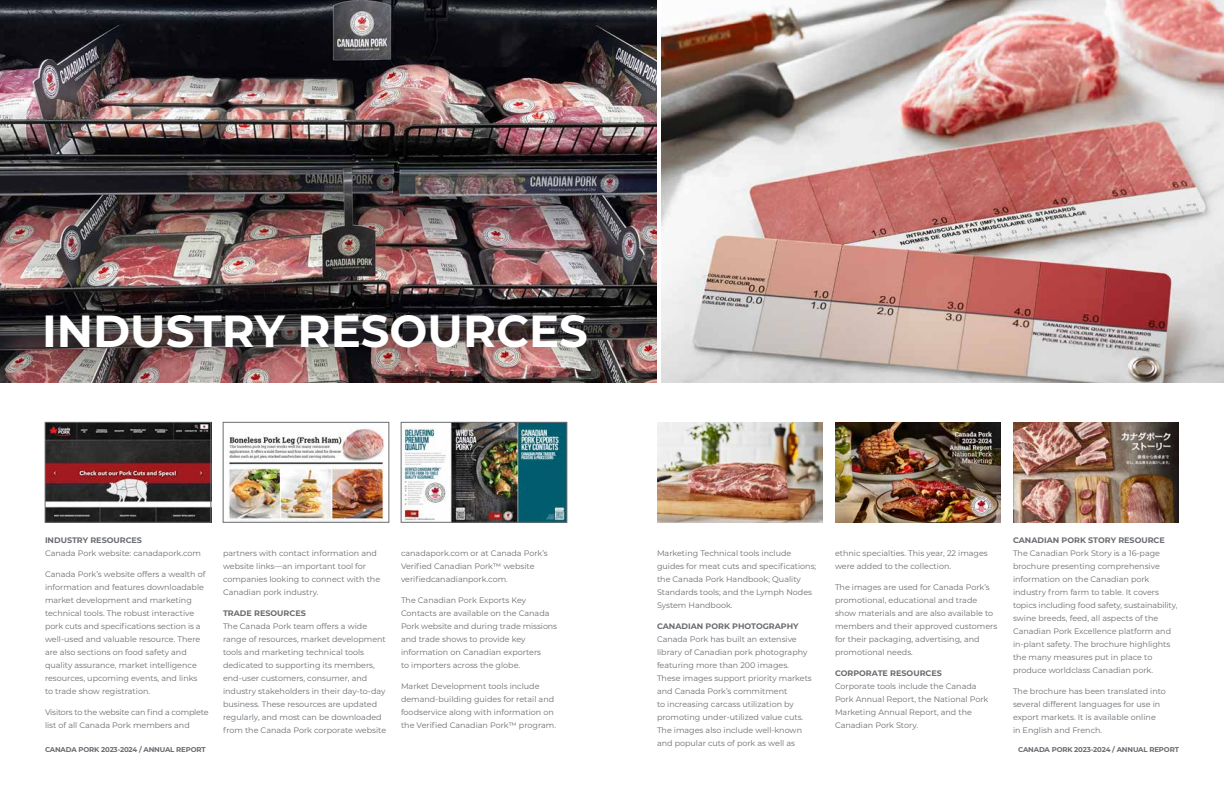
<style>
.page{position:relative;width:1224px;height:792px;background:#fff}
.page>*{position:absolute;margin:0;border:0;box-sizing:border-box;transform-origin:0 0}
.t1{font:700 45px "Montserrat";color:#fff}
.t2{font:8px/13px "Montserrat";color:#696c70}
.t3{font:700 8px "Montserrat";color:#696c70}
.t4{font:8px/13px "Montserrat";letter-spacing:-.02em;color:#696c70}
.t5{font:700 7px "Montserrat";letter-spacing:-.02em;color:#696c70}
</style>
<div class="page">
<img style="left:0;top:0;width:657px;height:383px">
<img style="left:661px;top:0;width:563px;height:383px">
<img style="left:228px;top:428px;width:156px;height:92px">
<div style="left:223px;top:422px;width:166px;height:100px;border:1px solid #696c70"></div>
<img style="left:403px;top:424px;width:162px;height:96px">
<div style="left:401px;top:422px;width:166px;height:100px;border:1px solid #696c70"></div>
<img style="left:657px;top:422px;width:166px;height:100px">
<img style="left:835px;top:422px;width:166px;height:100px">
<img style="left:1013px;top:422px;width:166px;height:100px">
<img style="left:47px;top:424px;width:162px;height:96px">
<div style="left:45px;top:422px;width:166px;height:100px;border:1px solid #696c70"></div>
<h1 class="t1" style="left:42px;top:299px;width:547px">INDUSTRY RESOURCES</h1>
<p class="t3" style="left:45px;top:534px;width:99px">INDUSTRY RESOURCES</p>
<p class="t2" style="left:45px;top:546px;width:157px">Canada Pork website: canadapork.com</p>
<p class="t2" style="left:45px;top:567px;width:162px">Canada Pork’s website offers a wealth of information and features downloadable market development and marketing technical tools. The robust interactive pork cuts and specifications section is a well-used and valuable resource. There are also sections on food safety and quality assurance, market intelligence resources, upcoming events, and links to trade show registration.</p>
<p class="t4" style="left:45px;top:705px;width:165px">Visitors to the website can find a complete list of all Canada Pork members and</p>
<p class="t3" style="left:1013px;top:534px;width:153px">CANADIAN PORK STORY RESOURCE</p>
<p class="t2" style="left:1013px;top:546px;width:166px">The Canadian Pork Story is a 16-page brochure presenting comprehensive information on the Canadian pork industry from farm to table. It covers topics including food safety, sustainability, swine breeds, feed, all aspects of the Canadian Pork Excellence platform and in-plant safety. The brochure highlights the many measures put in place to produce worldclass Canadian pork.</p>
<p class="t2" style="left:1013px;top:684px;width:154px">The brochure has been translated into several different languages for use in export markets. It is available online<br>in English and French.</p>
<p class="t2" style="left:223px;top:546px;width:159px">partners with contact information and website links—an important tool for companies looking to connect with the Canadian pork industry.</p>
<p class="t3" style="left:223px;top:607px;width:84px">TRADE RESOURCES</p>
<p class="t2" style="left:223px;top:619px;width:165px">The Canada Pork team offers a wide range of resources, market development tools and marketing technical tools dedicated to supporting its members, end-user customers, consumer, and industry stakeholders in their day-to-day business. These resources are updated regularly, and most can be downloaded from the Canada Pork corporate website</p>
<p class="t2" style="left:401px;top:546px;width:148px">canadapork.com or at Canada Pork’s<br>Verified Canadian Pork™ website verifiedcanadianpork.com.</p>
<p class="t2" style="left:401px;top:593px;width:158px">The Canadian Pork Exports Key Contacts are available on the Canada Pork website and during trade missions and trade shows to provide key information on Canadian exporters<br>to importers across the globe.</p>
<p class="t2" style="left:401px;top:679px;width:157px">Market Development tools include demand-building guides for retail and foodservice along with information on the Verified Canadian Pork™ program.</p>
<p class="t2" style="left:657px;top:546px;width:161px">Marketing Technical tools include guides for meat cuts and specifications; the Canada Pork Handbook; Quality Standards tools; and the Lymph Nodes System Handbook.</p>
<p class="t3" style="left:657px;top:620px;width:143px">CANADIAN PORK PHOTOGRAPHY</p>
<p class="t2" style="left:657px;top:632px;width:156px">Canada Pork has built an extensive library of Canadian pork photography featuring more than 200 images.<br>These images support priority markets and Canada Pork’s commitment<br>to increasing carcass utilization by promoting under-utilized value cuts.<br>The images also include well-known and popular cuts of pork as well as</p>
<p class="t2" style="left:835px;top:546px;width:154px">ethnic specialties. This year, 22 images were added to the collection.</p>
<p class="t2" style="left:835px;top:580px;width:164px">The images are used for Canada Pork’s promotional, educational and trade show materials and are also available to members and their approved customers for their packaging, advertising, and promotional needs.</p>
<p class="t3" style="left:835px;top:667px;width:108px">CORPORATE RESOURCES</p>
<p class="t2" style="left:835px;top:679px;width:155px">Corporate tools include the Canada<br>Pork Annual Report, the National Pork<br>Marketing Annual Report, and the<br>Canadian Pork Story.</p>
<p class="t5" style="left:45px;top:744px;width:162px">CANADA PORK 2023-2024 / ANNUAL REPORT</p>
<p class="t5" style="left:1018px;top:744px;width:162px">CANADA PORK 2023-2024 / ANNUAL REPORT</p>
</div>
